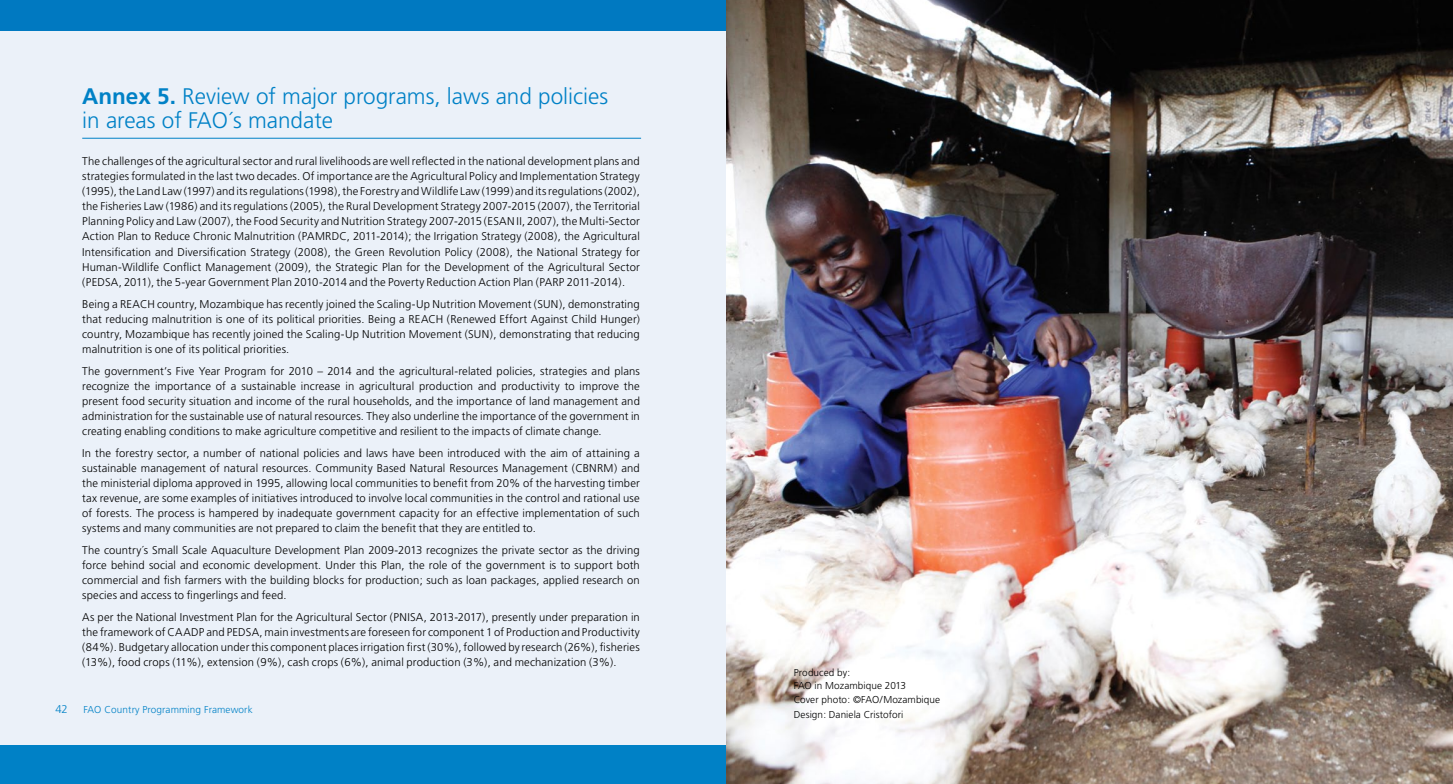
<style>
.page{position:relative;width:1453px;height:784px;background:#fff}
.page>*{position:absolute;margin:0;border:0;box-sizing:border-box;transform-origin:0 0}
.t1{font:300 22.5px/23.8px "Frutiger";color:#0081c6}
.t2{font:300 11.25px/15px "Frutiger";letter-spacing:.01em;color:#000;text-align:justify}
.t3{font:300 11.25px "Frutiger";color:#0081c6}
.t4{font:300 10px/12.5px "Frutiger";letter-spacing:.005em;color:#000}
.t5{font:300 10px "Frutiger";letter-spacing:.01em;color:#0081c6}
.s1{font-weight:700}
</style>
<div class="page">
<div style="left:0;top:0;width:1453px;height:783px;background:#ebf1f9"></div>
<div style="left:0;top:744px;width:1453px;height:39px;background:#0081c6"></div>
<div style="left:0;top:0;width:1453px;height:30px;background:#0079c1"></div>
<hr style="left:82px;top:138px;width:559px;height:1px;background:#0081c6">
<img style="left:726px;top:0;width:727px;height:783px">
<h1 class="t1" style="left:82px;top:85px;width:527px"><span class="s1">Annex 5.</span> Review of major programs, laws and policies in areas of FAO´s mandate</h1>
<p class="t2" style="left:82px;top:154px;width:559px">The challenges of the agricultural sector and rural livelihoods are well reflected in the national development plans and strategies formulated in the last two decades. Of importance are the Agricultural Policy and Implementation Strategy (1995), the Land Law (1997) and its regulations (1998), the Forestry and Wildlife Law (1999) and its regulations (2002), the Fisheries Law (1986) and its regulations (2005), the Rural Development Strategy 2007-2015 (2007), the Territorial Planning Policy and Law (2007), the Food Security and Nutrition Strategy 2007-2015 (ESAN II, 2007), the Multi-Sector Action Plan to Reduce Chronic Malnutrition (PAMRDC, 2011-2014); the Irrigation Strategy (2008), the Agricultural Intensification and Diversification Strategy (2008), the Green Revolution Policy (2008), the National Strategy for Human-Wildlife Conflict Management (2009), the Strategic Plan for the Development of the Agricultural Sector (PEDSA, 2011), the 5-year Government Plan 2010-2014 and the Poverty Reduction Action Plan (PARP 2011-2014).</p>
<p class="t2" style="left:82px;top:296px;width:559px">Being a REACH country, Mozambique has recently joined the Scaling-Up Nutrition Movement (SUN), demonstrating that reducing malnutrition is one of its political priorities. Being a REACH (Renewed Effort Against Child Hunger) country, Mozambique has recently joined the Scaling-Up Nutrition Movement (SUN), demonstrating that reducing malnutrition is one of its political priorities.</p>
<p class="t2" style="left:82px;top:363px;width:559px">The government’s Five Year Program for 2010 – 2014 and the agricultural-related policies, strategies and plans recognize the importance of a sustainable increase in agricultural production and productivity to improve the present food security situation and income of the rural households, and the importance of land management and administration for the sustainable use of natural resources. They also underline the importance of the government in creating enabling conditions to make agriculture competitive and resilient to the impacts of climate change.</p>
<p class="t2" style="left:82px;top:445px;width:559px">In the forestry sector, a number of national policies and laws have been introduced with the aim of attaining a sustainable management of natural resources. Community Based Natural Resources Management (CBNRM) and the ministerial diploma approved in 1995, allowing local communities to benefit from 20% of the harvesting timber tax revenue, are some examples of initiatives introduced to involve local communities in the control and rational use of forests. The process is hampered by inadequate government capacity for an effective implementation of such systems and many communities are not prepared to claim the benefit that they are entitled to.</p>
<p class="t2" style="left:82px;top:542px;width:559px">The country´s Small Scale Aquaculture Development Plan 2009-2013 recognizes the private sector as the driving force behind social and economic development. Under this Plan, the role of the government is to support both commercial and fish farmers with the building blocks for production; such as loan packages, applied research on species and access to fingerlings and feed.</p>
<p class="t2" style="left:82px;top:609px;width:559px">As per the National Investment Plan for the Agricultural Sector (PNISA, 2013-2017), presently under preparation in the framework of CAADP and PEDSA, main investments are foreseen for component 1 of Production and Productivity (84%). Budgetary allocation under this component places irrigation first (30%), followed by research (26%), fisheries (13%), food crops (11%), extension (9%), cash crops (6%), animal production (3%), and mechanization (3%).</p>
<p class="t3" style="left:55px;top:702px;width:14px">42</p>
<p class="t5" style="left:84px;top:703px;width:171px">FAO Country Programming Framework</p>
<p class="t4" style="left:794px;top:666px;width:114px">Produced by:<br>FAO in Mozambique 2013</p>
<p class="t4" style="left:794px;top:692px;width:148px;line-height:14.2px">Cover photo: ©FAO/Mozambique<br>Design: Daniela Cristofori</p>
</div>
